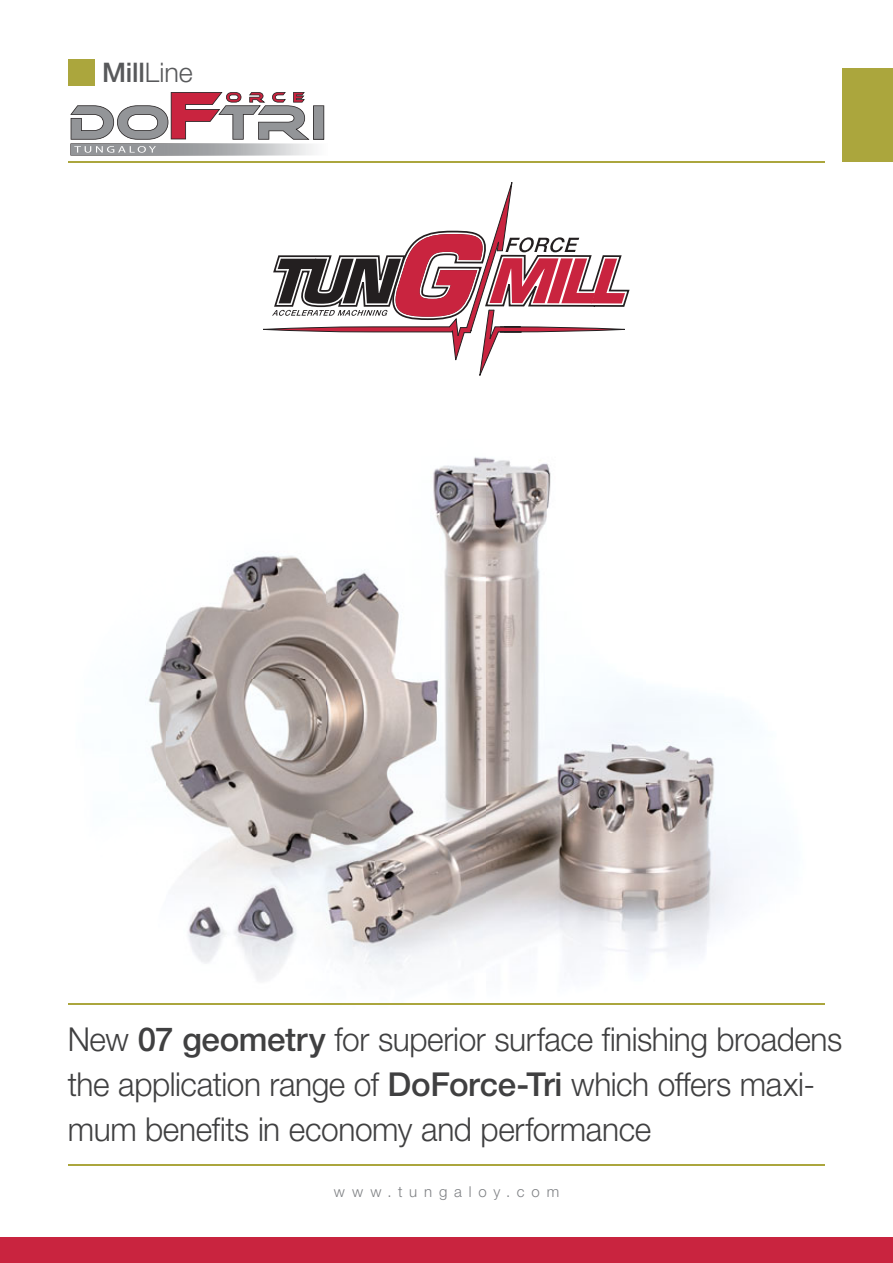
<style>
.page{position:relative;width:893px;height:1263px;background:#fff}
.page>*{position:absolute;margin:0;border:0;box-sizing:border-box;transform-origin:0 0}
.t1{font:300 33px/45px "Helvetica Neue LTW1 G";letter-spacing:-.015em;color:#404041;scale:.96 1}
.t2{font:500 27px "Helvetica Neue LTW1 G";color:#58595b}
.t3{font:300 15px "Helvetica Neue LTW1 G";letter-spacing:.46em;color:#808285}
.s1{font-weight:300}
.s2{font-weight:500}
</style>
<div class="page">
<div style="left:842px;top:68px;width:51px;height:94px;background:#aba63d"></div>
<div style="left:0;top:1237px;width:893px;height:26px;background:#c9243f"></div>
<img style="left:68px;top:457px;width:757px;height:548px">
<hr style="left:68px;top:162px;width:757px;height:1px;background:#aba63d">
<hr style="left:68px;top:1165px;width:757px;height:1px;background:#aba63d">
<hr style="left:68px;top:1003px;width:757px;height:1px;background:#aba63d">
<div style="left:68px;top:60px;width:27px;height:26px;background:#aba63d"></div>
<svg style="left:263px;top:182px;width:367px;height:194px"></svg>
<svg style="left:74px;top:146px;width:82px;height:7px"></svg>
<svg style="left:70px;top:92px;width:254px;height:48px"></svg>
<p class="t2" style="left:102px;top:63px;width:92px">Mill<span class="s1">Line</span></p>
<p class="t1" style="left:68px;top:1021px;width:808px">New <span class="s2">07 geometry</span> for superior surface finishing broadens the application range of <span class="s2">DoForce-Tri</span> which offers maxi&shy;mum benefits in economy and performance</p>
<p class="t3" style="left:334px;top:1186px;width:227px">www.tungaloy.com</p>
</div>
